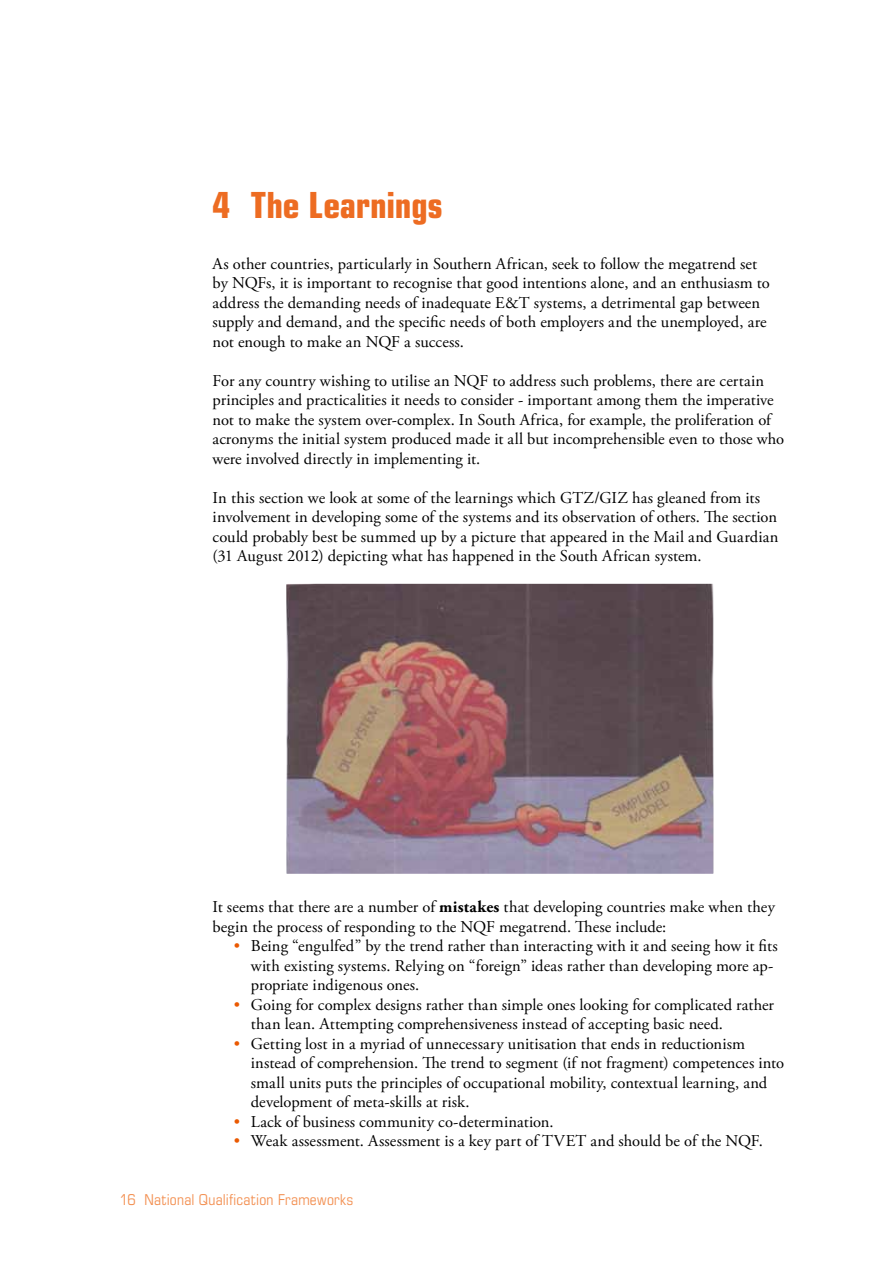
<style>
.page{position:relative;width:893px;height:1263px;background:#fff}
.page>*{position:absolute;margin:0;border:0;box-sizing:border-box;transform-origin:0 0}
.t1{font:700 condensed 36px "Eurostile LT Std";letter-spacing:-.005em;color:#ed6c22}
.t2{font:16.5px/19.5px "Adobe Garamond Pro";letter-spacing:.005em;color:#000}
.t3{font:condensed 15px "Eurostile LT Std";letter-spacing:.02em;color:#f39052}
.s1{font-weight:700}
.s2{color:#ea5901}
</style>
<div class="page">
<img style="left:287px;top:584px;width:426px;height:289px">
<div style="left:285px;top:582px;width:430px;height:293px;border:1px solid #fff"></div>
<h1 class="t1" style="left:213px;top:184px;width:232px">4 The Learnings</h1>
<p class="t2" style="left:213px;top:254px;width:559px">As other countries, particularly in Southern African, seek to follow the megatrend set by NQFs, it is important to recognise that good intentions alone, and an enthusiasm to address the demanding needs of inadequate E&amp;T systems, a detrimental gap between supply and demand, and the specific needs of both employers and the unemployed, are not enough to make an NQF a success.</p>
<p class="t2" style="left:213px;top:371px;width:573px">For any country wishing to utilise an NQF to address such problems, there are certain principles and practicalities it needs to consider - important among them the imperative not to make the system over-complex. In South Africa, for example, the proliferation of acronyms the initial system produced made it all but incomprehensible even to those who were involved directly in implementing it.</p>
<p class="t2" style="left:213px;top:488px;width:567px">In this section we look at some of the learnings which GTZ/GIZ has gleaned from its involvement in developing some of the systems and its observation of others. The section could probably best be summed up by a picture that appeared in the Mail and Guardian (31 August 2012) depicting what has happened in the South African system.</p>
<p class="t2" style="left:213px;top:898px;width:564px">It seems that there are a number of <span class="s1">mistakes</span> that developing countries make when they begin the process of responding to the NQF megatrend. These include:</p>
<p class="t2" style="left:251px;top:937px;width:528px;text-indent:-17px"><span class="s2">•</span> Being “engulfed” by the trend rather than interacting with it and seeing how it fits with existing systems. Relying on “foreign” ideas rather than developing more ap&shy;propriate indigenous ones.</p>
<p class="t2" style="left:251px;top:995px;width:525px;text-indent:-17px"><span class="s2">•</span> Going for complex designs rather than simple ones looking for complicated rather than lean. Attempting comprehensiveness instead of accepting basic need.</p>
<p class="t2" style="left:251px;top:1034px;width:535px;text-indent:-17px"><span class="s2">•</span> Getting lost in a myriad of unnecessary unitisation that ends in reductionism instead of comprehension. The trend to segment (if not fragment) competences into small units puts the principles of occupational mobility, contextual learning, and development of meta-skills at risk.</p>
<p class="t2" style="left:234px;top:1112px;width:321px"><span class="s2">•</span> Lack of business community co-determination.</p>
<p class="t2" style="left:234px;top:1132px;width:531px"><span class="s2">•</span> Weak assessment. Assessment is a key part of TVET and should be of the NQF.</p>
<p class="t3" style="left:120px;top:1190px;width:235px">16 National Qualification Frameworks</p>
</div>
